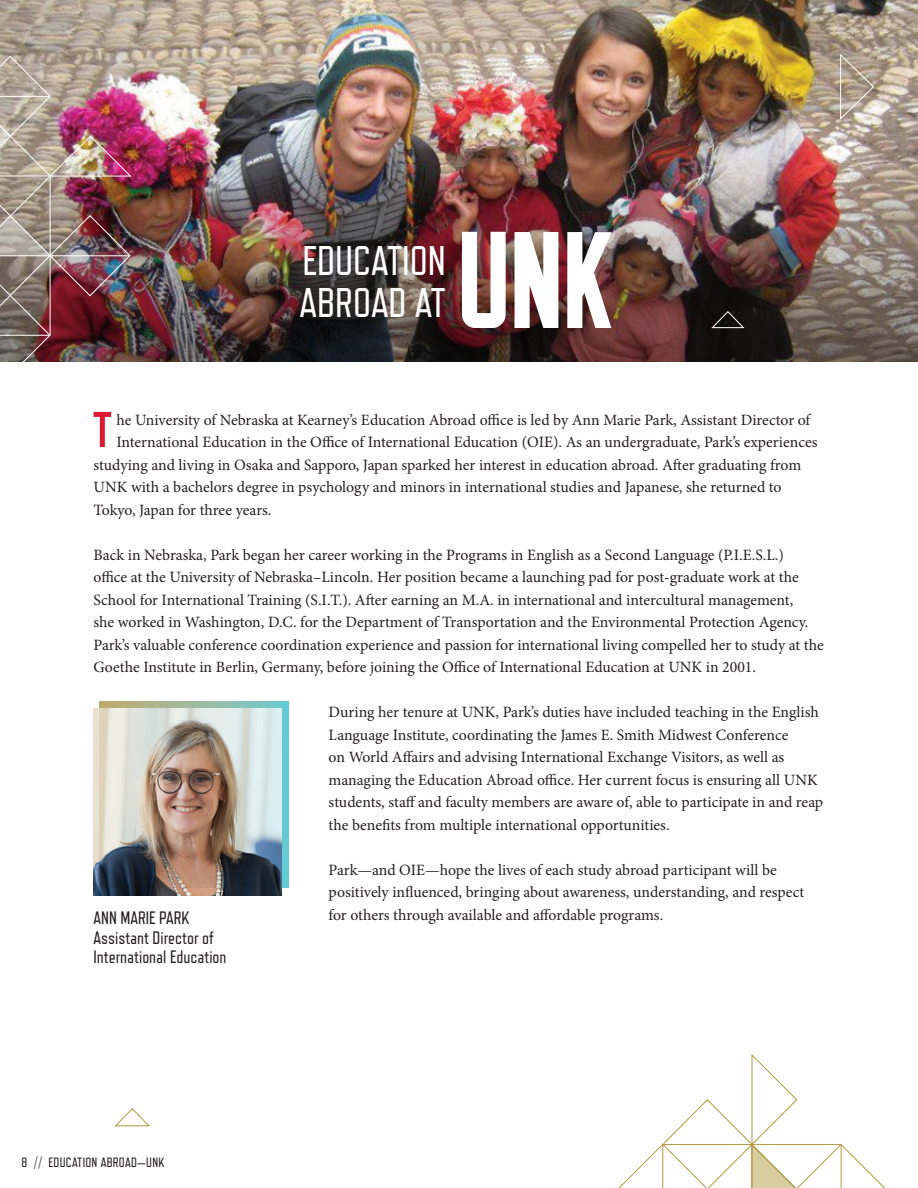
<style>
.page{position:relative;width:918px;height:1188px;background:#fff}
.page>*{position:absolute;margin:0;border:0;box-sizing:border-box;transform-origin:0 0}
.t1{font:700 137.1px "Reckoner";color:#fff}
.t2{font:700 50.1px "Refrigerator Deluxe";color:#dc1a32}
.t3{font:41.4px "Refrigerator Deluxe";color:#fff}
.t4{font:18px/19.5px "Refrigerator Deluxe";color:#231f20}
.t5{font:15.75px/22.5px "Minion Pro";letter-spacing:-.005em;color:#231f20}
.t6{font:13.5px "Refrigerator Deluxe";letter-spacing:.02em;color:#231f20}
</style>
<div class="page">
<img style="left:0;top:0;width:918px;height:173px">
<img style="left:132px;top:173px;width:786px;height:188px">
<svg style="left:114px;top:1108px;width:36px;height:19px"></svg>
<img style="left:0;top:55px;width:132px;height:306px">
<svg style="left:840px;top:53px;width:35px;height:68px"></svg>
<svg style="left:711px;top:311px;width:34px;height:17px"></svg>
<svg style="left:618px;top:1054px;width:267px;height:134px"></svg>
<img style="left:94px;top:708px;width:187px;height:187px">
<img style="left:99px;top:701px;width:189px;height:187px">
<p class="t3" style="left:302px;top:236px;width:145px">EDUCATION</p>
<p class="t3" style="left:299px;top:278px;width:148px">ABROAD AT</p>
<p class="t1" style="left:462px;top:219px;width:159px">UNK</p>
<p class="t2" style="left:92px;top:400px;width:22px">T</p>
<p class="t5" style="left:116px;top:408px;width:695px">he University of Nebraska at Kearney’s Education Abroad office is led by Ann Marie Park, Assistant Director of</p>
<p class="t5" style="left:116px;top:431px;width:703px">International Education in the Office of International Education (OIE). As an undergraduate, Park’s experiences</p>
<p class="t5" style="left:94px;top:453px;width:709px">studying and living in Osaka and Sapporo, Japan sparked her interest in education abroad. After graduating from</p>
<p class="t5" style="left:94px;top:476px;width:690px">UNK with a bachelors degree in psychology and minors in international studies and Japanese, she returned to</p>
<p class="t5" style="left:94px;top:498px;width:179px">Tokyo, Japan for three years.</p>
<p class="t5" style="left:94px;top:543px;width:732px">Back in Nebraska, Park began her career working in the Programs in English as a Second Language (P.I.E.S.L.)<br>office at the University of Nebraska–Lincoln. Her position became a launching pad for post-graduate work at the School for International Training (S.I.T.). After earning an M.A. in international and intercultural management,<br>she worked in Washington, D.C. for the Department of Transportation and the Environmental Protection Agency.<br>Park’s valuable conference coordination experience and passion for international living compelled her to study at the Goethe Institute in Berlin, Germany, before joining the Office of International Education at UNK in 2001.</p>
<p class="t5" style="left:329px;top:701px;width:496px">During her tenure at UNK, Park’s duties have included teaching in the English Language Institute, coordinating the James E. Smith Midwest Conference<br>on World Affairs and advising International Exchange Visitors, as well as managing the Education Abroad office. Her current focus is ensuring all UNK students, staff and faculty members are aware of, able to participate in and reap the benefits from multiple international opportunities.</p>
<p class="t5" style="left:329px;top:858px;width:477px">Park—and OIE—hope the lives of each study abroad participant will be positively influenced, bringing about awareness, understanding, and respect for others through available and affordable programs.</p>
<p class="t4" style="left:94px;top:908px;width:97px">ANN MARIE PARK</p>
<p class="t4" style="left:94px;top:927px;width:134px">Assistant Director of<br>International Education</p>
<p class="t6" style="left:22px;top:1154px;width:144px">8 // EDUCATION ABROAD—UNK</p>
</div>
